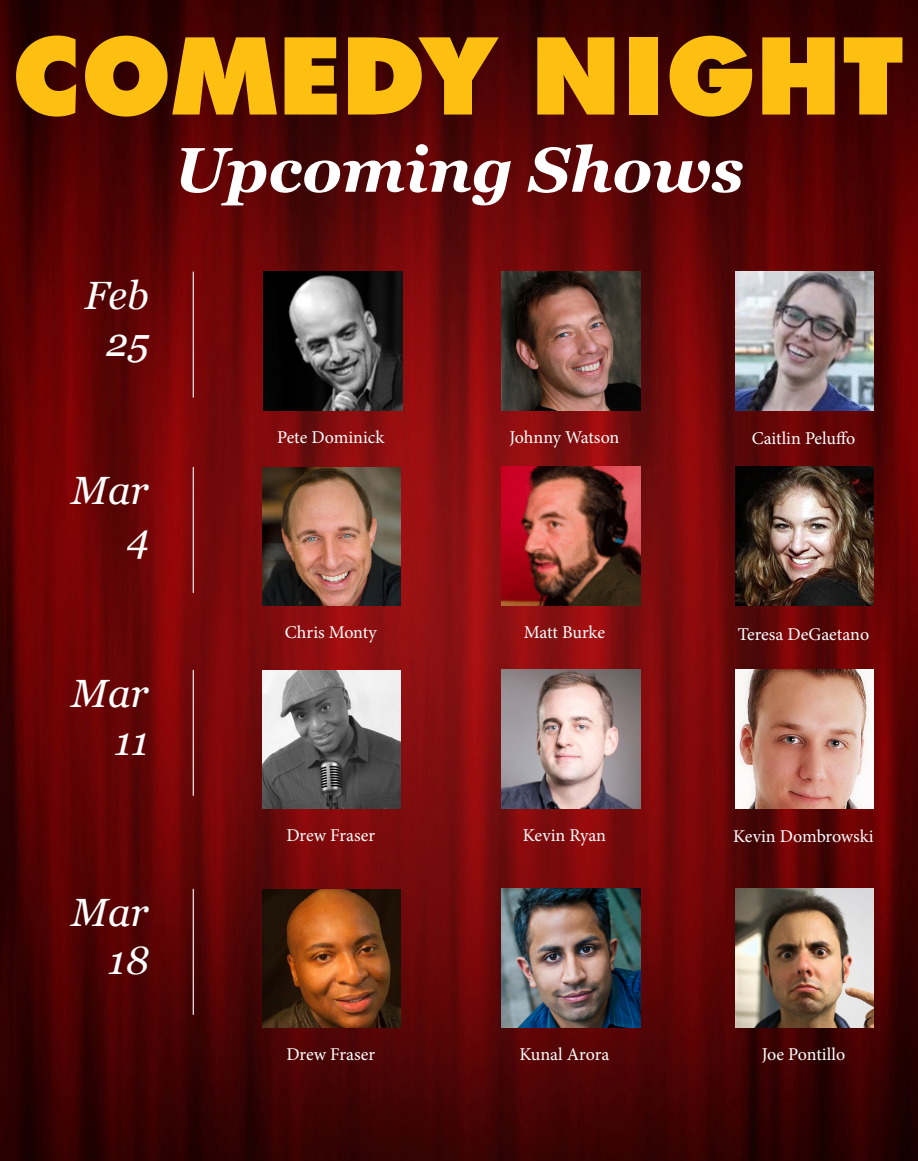
<style>
.page{position:relative;width:918px;height:1161px;background:#fff}
.page>*{position:absolute;margin:0;border:0;box-sizing:border-box;transform-origin:0 0}
.t1{font:900 108px "Futura BT";color:#fdc011}
.Paragraph_Style_2{font:italic 700 63px "Georgia";color:#fff}
.Date{font:italic 39.45px "Georgia";color:#fff}
.t2{font:18px "Minion Pro";color:#fff}
</style>
<div class="page">
<img style="left:0;top:0;width:918px;height:1161px">
<hr style="left:193px;top:272px;width:1px;height:126px;background:#fff">
<img style="left:502px;top:272px;width:138px;height:138px">
<img style="left:735px;top:272px;width:139px;height:138px">
<img style="left:264px;top:272px;width:138px;height:138px">
<hr style="left:193px;top:467px;width:1px;height:126px;background:#fff">
<img style="left:502px;top:467px;width:138px;height:138px">
<img style="left:735px;top:467px;width:139px;height:138px">
<img style="left:263px;top:467px;width:138px;height:139px">
<hr style="left:193px;top:670px;width:1px;height:126px;background:#fff">
<img style="left:502px;top:670px;width:138px;height:138px">
<img style="left:735px;top:670px;width:139px;height:138px">
<img style="left:262px;top:670px;width:139px;height:139px">
<hr style="left:193px;top:889px;width:1px;height:126px;background:#fff">
<img style="left:502px;top:889px;width:138px;height:138px">
<img style="left:735px;top:889px;width:139px;height:138px">
<img style="left:262px;top:889px;width:139px;height:139px">
<p class="t1" style="left:12px;top:11px;width:894px">COMEDY NIGHT</p>
<p class="Paragraph_Style_2" style="left:174px;top:129px;width:571px">Upcoming Shows</p>
<p class="Date" style="left:85px;top:270px;width:66px">Feb</p>
<p class="Date" style="left:106px;top:318px;width:44px">25</p>
<p class="Date" style="left:72px;top:466px;width:79px">Mar</p>
<p class="Date" style="left:127px;top:513px;width:24px">4</p>
<p class="Date" style="left:72px;top:669px;width:79px">Mar</p>
<p class="Date" style="left:115px;top:716px;width:35px">11</p>
<p class="Date" style="left:72px;top:888px;width:79px">Mar</p>
<p class="Date" style="left:108px;top:935px;width:42px">18</p>
<p class="t2" style="left:277px;top:425px;width:109px">Pete Dominick</p>
<p class="t2" style="left:509px;top:425px;width:112px">Johnny Watson</p>
<p class="t2" style="left:752px;top:426px;width:105px">Caitlin Peluffo</p>
<p class="t2" style="left:285px;top:620px;width:93px">Chris Monty</p>
<p class="t2" style="left:524px;top:620px;width:83px">Matt Burke</p>
<p class="t2" style="left:738px;top:622px;width:133px">Teresa DeGaetano</p>
<p class="t2" style="left:286px;top:823px;width:90px">Drew Fraser</p>
<p class="t2" style="left:523px;top:823px;width:85px">Kevin Ryan</p>
<p class="t2" style="left:733px;top:825px;width:142px">Kevin Dombrowski</p>
<p class="t2" style="left:286px;top:1042px;width:90px">Drew Fraser</p>
<p class="t2" style="left:520px;top:1042px;width:91px">Kunal Arora</p>
<p class="t2" style="left:762px;top:1042px;width:85px">Joe Pontillo</p>
</div>
